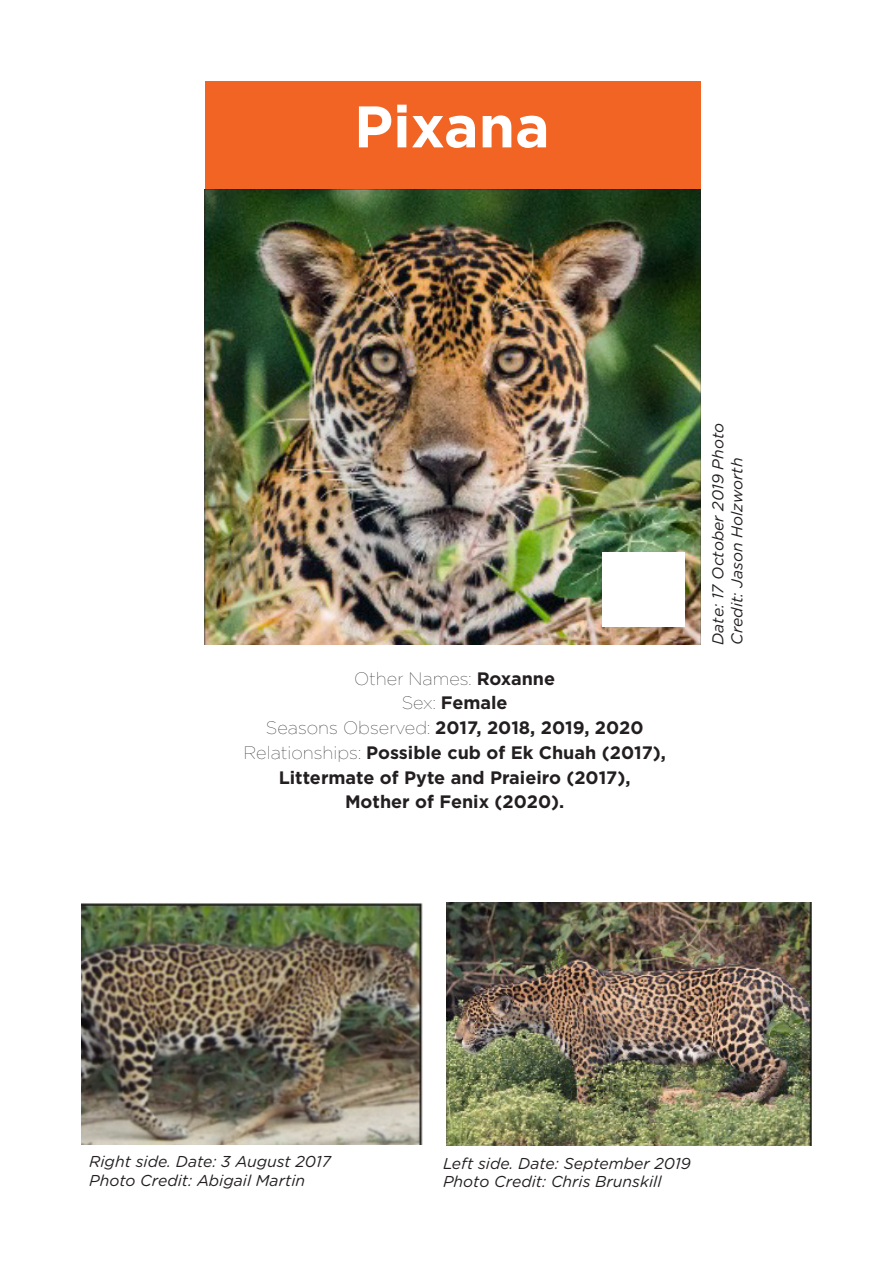
<style>
.page{position:relative;width:893px;height:1276px;background:#fff}
.page>*{position:absolute;margin:0;border:0;box-sizing:border-box;transform-origin:0 0}
.t1{font:700 58.5px "Gotham";color:#fff}
.t2{font:700 18px "Gotham";color:#231f20}
.t3{font:100 18px "Gotham";color:#231f20}
.t4{font:italic 15.75px "Gotham Rounded";color:#231f20}
.s1{font-weight:700}
.s2{font-weight:100}
</style>
<div class="page">
<div style="left:205px;top:81px;width:496px;height:110px;background:#f26424"></div>
<img style="left:205px;top:190px;width:496px;height:454px">
<img style="left:81px;top:903px;width:342px;height:241px">
<img style="left:446px;top:902px;width:366px;height:244px">
<div style="left:602px;top:552px;width:83px;height:75px;background:#fff"></div>
<p class="t1" style="left:354px;top:93px;width:197px">Pixana</p>
<p class="t3" style="left:354px;top:668px;width:203px">Other Names: <span class="s1">Roxanne</span></p>
<p class="t2" style="left:402px;top:692px;width:108px"><span class="s2">Sex:</span> Female</p>
<p class="t2" style="left:266px;top:717px;width:379px"><span class="s2">Seasons Observed:</span> 2017, 2018, 2019, 2020</p>
<p class="t2" style="left:243px;top:742px;width:424px"><span class="s2">Relationships:</span> Possible cub of Ek Chuah (2017),</p>
<p class="t2" style="left:279px;top:767px;width:353px">Littermate of Pyte and Praieiro (2017),</p>
<p class="t2" style="left:345px;top:791px;width:221px">Mother of Fenix (2020).</p>
<p class="t4" style="left:707px;top:644px;width:223px;rotate:-90deg">Date: 17 October 2019 Photo</p>
<p class="t4" style="left:726px;top:644px;width:188px;rotate:-90deg">Credit: Jason Holzworth</p>
<p class="t4" style="left:89px;top:1151px;width:243px">Right side. Date: 3 August 2017</p>
<p class="t4" style="left:89px;top:1169px;width:217px">Photo Credit: Abigail Martin</p>
<p class="t4" style="left:443px;top:1152px;width:249px">Left side. Date: September 2019</p>
<p class="t4" style="left:443px;top:1171px;width:220px">Photo Credit: Chris Brunskill</p>
</div>
